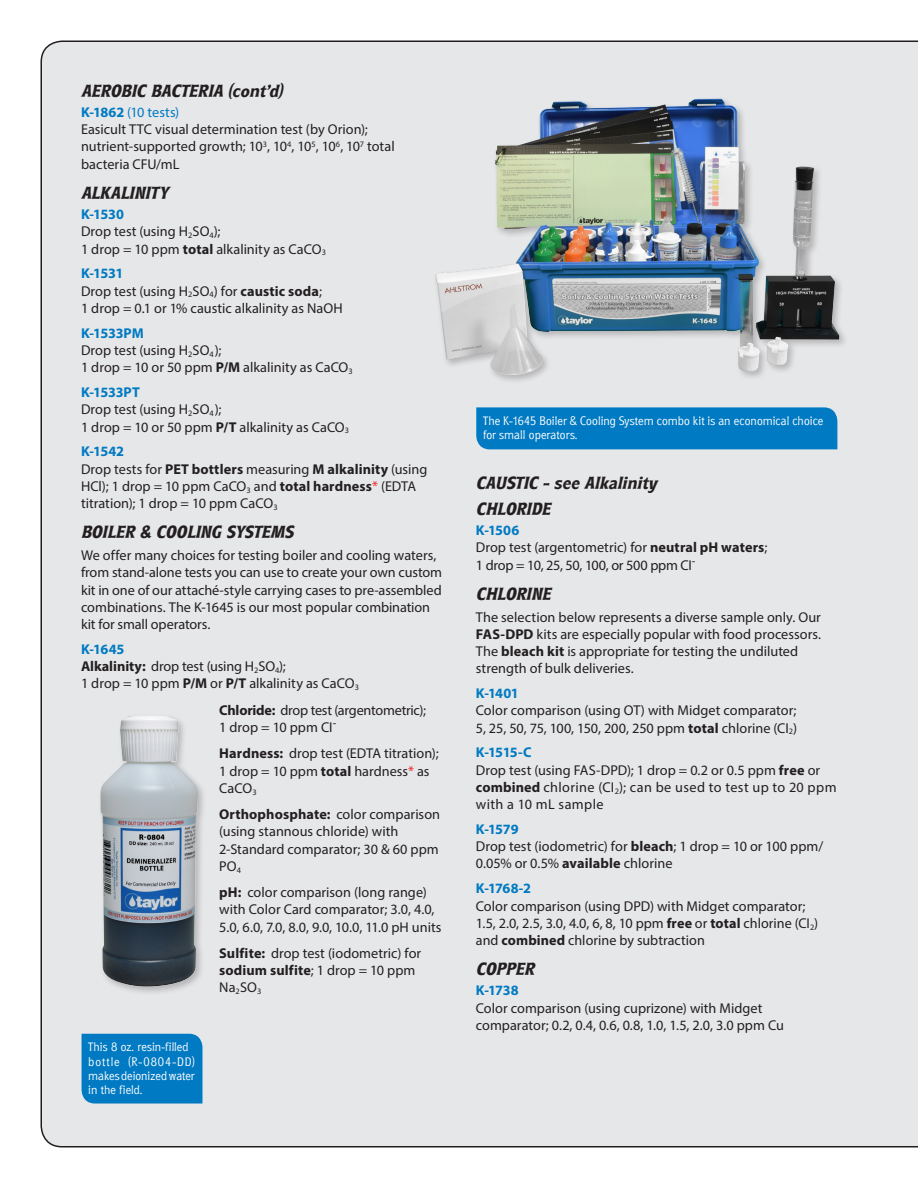
<style>
.page{position:relative;width:918px;height:1188px;background:#fff}
.page>*{position:absolute;margin:0;border:0;box-sizing:border-box;transform-origin:0 0}
.Subhead-Test_Type{font:italic 800 17.25px "Rynders";letter-spacing:.005em;color:#231f20}
.Kit_Description{font:14.25px/17.2px "Myriad Pro";color:#231f20}
.Body_Text{font:14.25px/17.2px "Myriad Pro";color:#231f20}
.Kit_Description-2{font:14.25px/17.2px "Myriad Pro";letter-spacing:.02em;color:#231f20}
.Kit_Number{font:700 14.25px "Myriad Pro";letter-spacing:-.015em;color:#007ac2}
.Kit_Number-2{font:14.25px "Myriad Pro";color:#007ac2}
.Captions_Description{font:300 12px/14.2px "Rynders";color:#fff}
.s1{font-weight:700}
.s2{color:#ee1d23}
</style>
<div class="page">
<div style="left:41px;top:40px;width:877px;height:1108px;background:#e6e7e9"></div>
<div style="left:476px;top:407px;width:361px;height:42px;background:#007ac2"></div>
<div style="left:98px;top:713px;width:109px;height:283px;background:#231f20;opacity:.25"></div>
<img style="left:101px;top:716px;width:97px;height:271px">
<div style="left:433px;top:96px;width:416px;height:288px;background:#231f20;opacity:.25"></div>
<img style="left:435px;top:99px;width:273px;height:276px">
<div style="left:82px;top:1034px;width:120px;height:70px;background:#007ac2"></div>
<p class="Subhead-Test_Type" style="left:81px;top:81px;width:203px">AEROBIC BACTERIA (cont’d)</p>
<p class="Kit_Number-2" style="left:81px;top:103px;width:100px"><span class="s1">K-1862</span> (10 tests)</p>
<p class="Kit_Description" style="left:81px;top:121px;width:315px">Easicult TTC visual determination test (by Orion); nutrient-supported growth; 10<sup>3</sup>, 10<sup>4</sup>, 10<sup>5</sup>, 10<sup>6</sup>, 10<sup>7</sup> total bacteria CFU/mL</p>
<p class="Subhead-Test_Type" style="left:81px;top:183px;width:89px">ALKALINITY</p>
<p class="Kit_Number" style="left:81px;top:205px;width:44px">K-1530</p>
<p class="Kit_Description" style="left:81px;top:223px;width:247px">Drop test (using H<sub>2</sub>SO<sub>4</sub>);<br>1 drop = 10 ppm <span class="s1">total</span> alkalinity as CaCO<sub>3</sub></p>
<p class="Kit_Number" style="left:81px;top:264px;width:44px">K-1531</p>
<p class="Kit_Description" style="left:81px;top:282px;width:263px">Drop test (using H<sub>2</sub>SO<sub>4</sub>) for <span class="s1">caustic soda</span>;<br>1 drop = 0.1 or 1% caustic alkalinity as NaOH</p>
<p class="Kit_Number" style="left:81px;top:324px;width:64px">K-1533PM</p>
<p class="Kit_Description" style="left:81px;top:341px;width:273px">Drop test (using H<sub>2</sub>SO<sub>4</sub>);<br>1 drop = 10 or 50 ppm <span class="s1">P/M</span> alkalinity as CaCO<sub>3</sub></p>
<p class="Kit_Number" style="left:81px;top:383px;width:60px">K-1533PT</p>
<p class="Kit_Description" style="left:81px;top:401px;width:270px">Drop test (using H<sub>2</sub>SO<sub>4</sub>);<br>1 drop = 10 or 50 ppm <span class="s1">P/T</span> alkalinity as CaCO<sub>3</sub></p>
<p class="Kit_Number" style="left:81px;top:442px;width:45px">K-1542</p>
<p class="Kit_Description" style="left:81px;top:460px;width:348px">Drop tests for <span class="s1">PET bottlers</span> measuring <span class="s1">M alkalinity</span> (using<br>HCl); 1 drop = 10 ppm CaCO<sub>3</sub> and <span class="s1">total hardness</span><span class="s2">*</span> (EDTA titration); 1 drop = 10 ppm CaCO<sub>3</sub></p>
<p class="Subhead-Test_Type" style="left:81px;top:523px;width:214px">BOILER &amp; COOLING SYSTEMS</p>
<p class="Body_Text" style="left:81px;top:546px;width:363px">We offer many choices for testing boiler and cooling waters, from stand-alone tests you can use to create your own custom kit in one of our attaché-style carrying cases to pre-assembled combinations. The K-1645 is our most popular combination kit for small operators.</p>
<p class="Kit_Number" style="left:81px;top:640px;width:45px">K-1645</p>
<p class="Kit_Description" style="left:81px;top:657px;width:279px"><span class="s1">Alkalinity:</span> drop test (using H<sub>2</sub>SO<sub>4</sub>);<br>1 drop = 10 ppm <span class="s1">P/M</span> or <span class="s1">P/T</span> alkalinity as CaCO<sub>3</sub></p>
<p class="Kit_Description" style="left:219px;top:701px;width:208px"><span class="s1">Chloride:</span> drop test (argentometric);<br>1 drop = 10 ppm CI<sup>-</sup></p>
<p class="Kit_Description" style="left:219px;top:745px;width:221px"><span class="s1">Hardness:</span> drop test (EDTA titration);<br>1 drop = 10 ppm <span class="s1">total</span> hardness<span class="s2">*</span> as<br>CaCO<sub>3</sub></p>
<p class="Kit_Description" style="left:219px;top:805px;width:222px"><span class="s1">Orthophosphate:</span> color comparison (using stannous chloride) with<br>2-Standard comparator; 30 &amp; 60 ppm<br>PO<sub>4</sub></p>
<p class="Kit_Description" style="left:219px;top:884px;width:224px"><span class="s1">pH:</span> color comparison (long range) with Color Card comparator; 3.0, 4.0,<br>5.0, 6.0, 7.0, 8.0, 9.0, 10.0, 11.0 pH units</p>
<p class="Kit_Description" style="left:219px;top:944px;width:204px"><span class="s1">Sulfite:</span> drop test (iodometric) for <span class="s1">sodium sulfite</span>; 1 drop = 10 ppm<br>Na<sub>2</sub>SO<sub>3</sub></p>
<p class="Captions_Description" style="left:88px;top:1040px;width:108px">This 8 oz. resin-filled bottle (R-0804-DD) makes deionized water in the field.</p>
<p class="Captions_Description" style="left:483px;top:414px;width:342px">The K-1645 Boiler &amp; Cooling System combo kit is an economical choice for small operators.</p>
<p class="Subhead-Test_Type" style="left:476px;top:474px;width:182px">CAUSTIC - see Alkalinity</p>
<p class="Subhead-Test_Type" style="left:476px;top:499px;width:76px">CHLORIDE</p>
<p class="Kit_Number" style="left:476px;top:521px;width:45px">K-1506</p>
<p class="Kit_Description" style="left:476px;top:539px;width:293px">Drop test (argentometric) for <span class="s1">neutral pH waters</span>;<br>1 drop = 10, 25, 50, 100, or 500 ppm CI<sup>-</sup></p>
<p class="Subhead-Test_Type" style="left:476px;top:584px;width:77px">CHLORINE</p>
<p class="Body_Text" style="left:476px;top:608px;width:347px">The selection below represents a diverse sample only. Our <span class="s1">FAS-DPD</span> kits are especially popular with food processors.<br>The <span class="s1">bleach kit</span> is appropriate for testing the undiluted strength of bulk deliveries.</p>
<p class="Kit_Number" style="left:476px;top:684px;width:44px">K-1401</p>
<p class="Kit_Description" style="left:476px;top:702px;width:323px">Color comparison (using OT) with Midget comparator;<br>5, 25, 50, 75, 100, 150, 200, 250 ppm <span class="s1">total</span> chlorine (CI<sub>2</sub>)</p>
<p class="Kit_Number" style="left:476px;top:743px;width:57px">K-1515-C</p>
<p class="Kit_Description-2" style="left:476px;top:761px;width:362px">Drop test (using FAS-DPD); 1 drop = 0.2 or 0.5 ppm <span class="s1">free</span> or <span class="s1">combined</span> chlorine (CI<sub>2</sub>); can be used to test up to 20 ppm with a 10 mL sample</p>
<p class="Kit_Number" style="left:476px;top:820px;width:44px">K-1579</p>
<p class="Kit_Description" style="left:476px;top:838px;width:349px">Drop test (iodometric) for <span class="s1">bleach</span>; 1 drop = 10 or 100 ppm/<br>0.05% or 0.5% <span class="s1">available</span> chlorine</p>
<p class="Kit_Number" style="left:476px;top:879px;width:57px">K-1768-2</p>
<p class="Kit_Description" style="left:476px;top:897px;width:344px">Color comparison (using DPD) with Midget comparator;<br>1.5, 2.0, 2.5, 3.0, 4.0, 6, 8, 10 ppm <span class="s1">free</span> or <span class="s1">total</span> chlorine (CI<sub>2</sub>) and <span class="s1">combined</span> chlorine by subtraction</p>
<p class="Subhead-Test_Type" style="left:476px;top:959px;width:60px">COPPER</p>
<p class="Kit_Number" style="left:476px;top:981px;width:44px">K-1738</p>
<p class="Kit_Description" style="left:476px;top:999px;width:310px">Color comparison (using cuprizone) with Midget comparator; 0.2, 0.4, 0.6, 0.8, 1.0, 1.5, 2.0, 3.0 ppm Cu</p>
</div>
